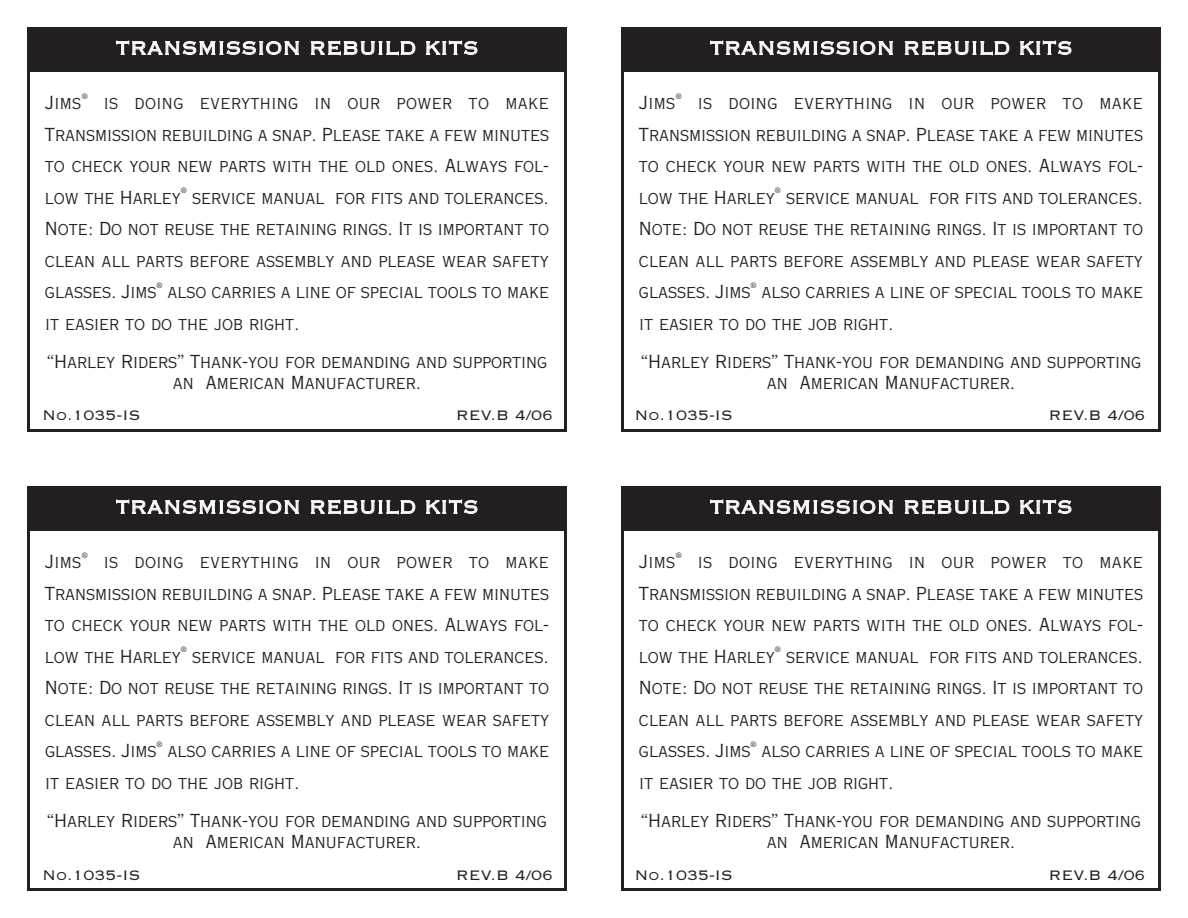
<style>
.page{position:relative;width:1188px;height:918px;background:#fff}
.page>*{position:absolute;margin:0;border:0;box-sizing:border-box;transform-origin:0 0}
.t1{font:23.85px "Copperplate Thirty Two BC";color:#fff}
.t2{font:18px/31.5px "Copperplate Twenty Nine AB";color:#231f20;text-align:justify}
.t3{font:18px "Copperplate Thirty Two BC";color:#231f20}
.t4{font:7.5px "Copperplate Twenty Nine AB";color:#231f20}
</style>
<div class="page">
<div style="left:27px;top:27px;width:540px;height:405px;border:3px solid #231f20"></div>
<div style="left:27px;top:27px;width:540px;height:45px;background:#231f20"></div>
<div style="left:621px;top:27px;width:540px;height:405px;border:3px solid #231f20"></div>
<div style="left:621px;top:27px;width:540px;height:45px;background:#231f20"></div>
<div style="left:27px;top:486px;width:540px;height:405px;border:3px solid #231f20"></div>
<div style="left:27px;top:486px;width:540px;height:45px;background:#231f20"></div>
<div style="left:621px;top:486px;width:540px;height:405px;border:3px solid #231f20"></div>
<div style="left:621px;top:486px;width:540px;height:45px;background:#231f20"></div>
<h1 class="t1" style="left:115px;top:32px;width:365px">TRANSMISSION REBUILD KITS</h1>
<p class="t4" style="left:82px;top:93px;width:7px">®</p>
<p class="t2" style="left:45px;top:89px;width:506px;text-indent:59px">is doing everything in our power to make Transmission rebuilding a snap. Please take a few minutes to check your new parts with the old ones. Always fol&shy;low the Harley</p>
<p class="t2" style="left:45px;top:89px;width:38px">Jims</p>
<p class="t4" style="left:181px;top:188px;width:7px">®</p>
<p class="t2" style="left:45px;top:183px;width:506px;text-indent:147px">service manual for fits and tolerances.<br>Note: Do not reuse the retaining rings. It is important to clean all parts before assembly and please wear safety glasses. Jims</p>
<p class="t4" style="left:157px;top:282px;width:7px">®</p>
<p class="t2" style="left:45px;top:278px;width:506px;text-indent:123px">also carries a line of special tools to make it easier to do the job right.</p>
<p class="t2" style="left:47px;top:352px;width:502px;line-height:21.6px;text-align:center">“Harley Riders” Thank-you for demanding and supporting an American Manufacturer.</p>
<p class="t3" style="left:42px;top:403px;width:100px">No.1035-IS</p>
<p class="t3" style="left:456px;top:403px;width:99px">REV.B 4/06</p>
<h1 class="t1" style="left:115px;top:491px;width:365px">TRANSMISSION REBUILD KITS</h1>
<p class="t4" style="left:82px;top:552px;width:7px">®</p>
<p class="t2" style="left:45px;top:548px;width:506px;text-indent:59px">is doing everything in our power to make Transmission rebuilding a snap. Please take a few minutes to check your new parts with the old ones. Always fol&shy;low the Harley</p>
<p class="t2" style="left:45px;top:548px;width:38px">Jims</p>
<p class="t4" style="left:181px;top:647px;width:7px">®</p>
<p class="t2" style="left:45px;top:642px;width:506px;text-indent:147px">service manual for fits and tolerances.<br>Note: Do not reuse the retaining rings. It is important to clean all parts before assembly and please wear safety glasses. Jims</p>
<p class="t4" style="left:157px;top:741px;width:7px">®</p>
<p class="t2" style="left:45px;top:737px;width:506px;text-indent:123px">also carries a line of special tools to make it easier to do the job right.</p>
<p class="t2" style="left:47px;top:811px;width:501px;line-height:21.6px;text-align:center">“Harley Riders” Thank-you for demanding and supporting an American Manufacturer.</p>
<p class="t3" style="left:42px;top:863px;width:100px">No.1035-IS</p>
<p class="t3" style="left:456px;top:863px;width:99px">REV.B 4/06</p>
<h1 class="t1" style="left:709px;top:32px;width:365px">TRANSMISSION REBUILD KITS</h1>
<p class="t4" style="left:676px;top:93px;width:7px">®</p>
<p class="t2" style="left:639px;top:89px;width:506px;text-indent:59px">is doing everything in our power to make Transmission rebuilding a snap. Please take a few minutes to check your new parts with the old ones. Always fol&shy;low the Harley</p>
<p class="t2" style="left:639px;top:89px;width:38px">Jims</p>
<p class="t4" style="left:775px;top:188px;width:7px">®</p>
<p class="t2" style="left:639px;top:183px;width:506px;text-indent:147px">service manual for fits and tolerances.<br>Note: Do not reuse the retaining rings. It is important to clean all parts before assembly and please wear safety glasses. Jims</p>
<p class="t4" style="left:751px;top:282px;width:7px">®</p>
<p class="t2" style="left:639px;top:278px;width:506px;text-indent:123px">also carries a line of special tools to make it easier to do the job right.</p>
<p class="t2" style="left:641px;top:352px;width:502px;line-height:21.6px;text-align:center">“Harley Riders” Thank-you for demanding and supporting an American Manufacturer.</p>
<p class="t3" style="left:635px;top:403px;width:100px">No.1035-IS</p>
<p class="t3" style="left:1048px;top:403px;width:99px">REV.B 4/06</p>
<h1 class="t1" style="left:709px;top:491px;width:365px">TRANSMISSION REBUILD KITS</h1>
<p class="t4" style="left:676px;top:552px;width:7px">®</p>
<p class="t2" style="left:639px;top:548px;width:506px;text-indent:59px">is doing everything in our power to make Transmission rebuilding a snap. Please take a few minutes to check your new parts with the old ones. Always fol&shy;low the Harley</p>
<p class="t2" style="left:639px;top:548px;width:38px">Jims</p>
<p class="t4" style="left:775px;top:647px;width:7px">®</p>
<p class="t2" style="left:639px;top:642px;width:506px;text-indent:147px">service manual for fits and tolerances.<br>Note: Do not reuse the retaining rings. It is important to clean all parts before assembly and please wear safety glasses. Jims</p>
<p class="t4" style="left:751px;top:741px;width:7px">®</p>
<p class="t2" style="left:639px;top:737px;width:506px;text-indent:123px">also carries a line of special tools to make it easier to do the job right.</p>
<p class="t2" style="left:641px;top:811px;width:501px;line-height:21.6px;text-align:center">“Harley Riders” Thank-you for demanding and supporting an American Manufacturer.</p>
<p class="t3" style="left:635px;top:863px;width:100px">No.1035-IS</p>
<p class="t3" style="left:1048px;top:863px;width:99px">REV.B 4/06</p>
</div>
